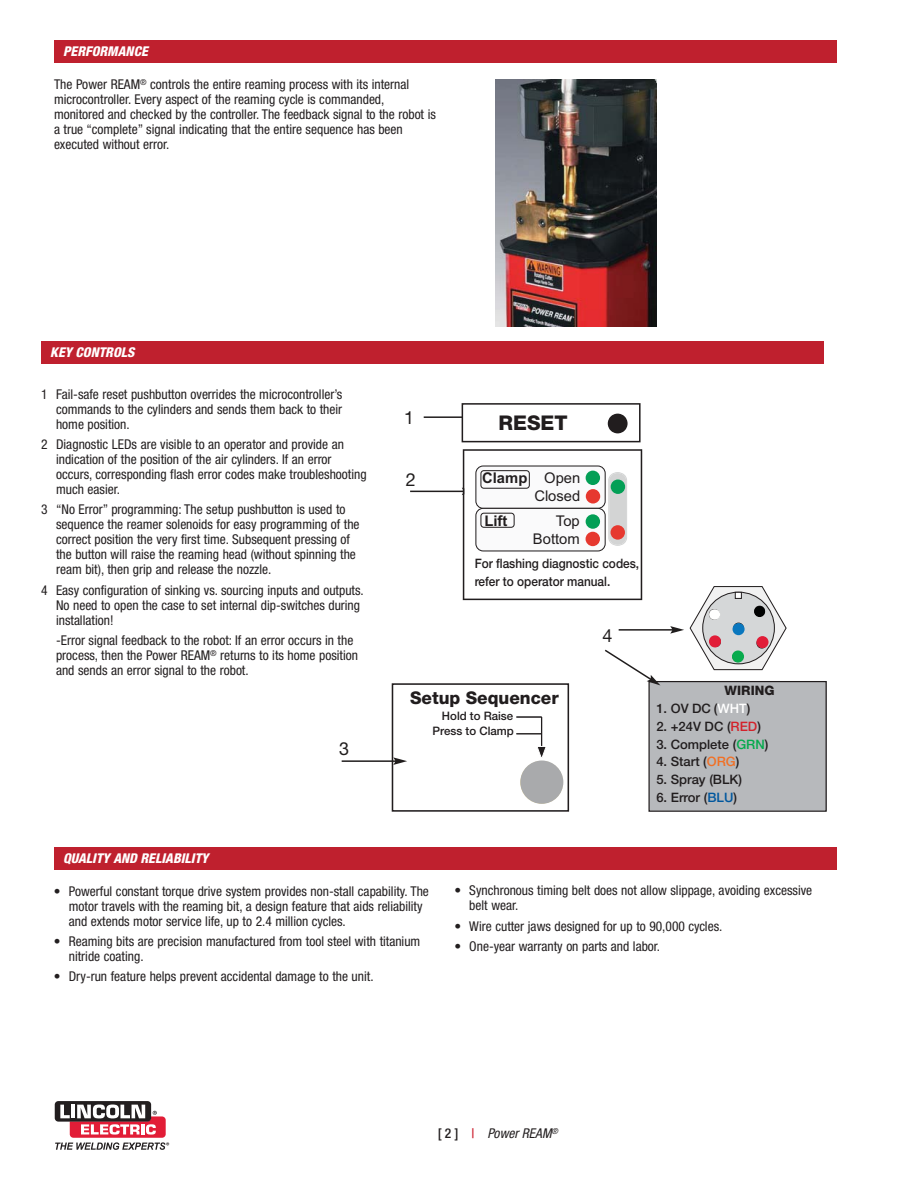
<style>
.page{position:relative;width:918px;height:1188px;background:#fff}
.page>*{position:absolute;margin:0;border:0;box-sizing:border-box;transform-origin:0 0}
.t1{font:800 20.25px "Helvetica Neue";color:#211d1e}
.t2{font:18px "Helvetica Neue";color:#201d1d}
.t3{font:800 17.55px "Helvetica Neue";color:#211d1e}
.t4{font:14.85px/17.2px "Arial";color:#211d1e;text-align:right}
.t5{font:700 14.85px "Arial";color:#211d1e}
.t6{font:condensed 13.5px/15px "Helvetica Neue";color:#231f20}
.t7{font:italic 800 condensed 13.5px "Helvetica Neue";letter-spacing:.005em;color:#fff}
.t8{font:italic condensed 13.5px "Helvetica Neue";letter-spacing:.005em;color:#231f20}
.t9{font:500 13.05px "Helvetica Neue";color:#211d1e}
.t10{font:500 13.05px/17.9px "Helvetica Neue";color:#211d1e;scale:.91 1}
.t11{font:800 13.05px "Helvetica Neue";color:#211d1e}
.t12{font:500 11.7px "Helvetica Neue";color:#211d1e}
.s1{font-weight:700}
.s2{color:#fff}
.s3{color:#d3232b}
.s4{color:#04aa4c}
.s5{color:#f17025}
.s6{color:#00579e}
.s7{font-weight:500;font-style:normal}
.s8{font-weight:500;font-style:normal;color:#cd2030}
</style>
<div class="page">
<div style="left:55px;top:1101px;width:96px;height:21px;background:linear-gradient(to right,#221e1f,#221e1f);border-radius:4px"></div>
<svg style="left:55px;top:1105px;width:114px;height:45px"></svg>
<div style="left:41px;top:342px;width:783px;height:22px;background:#bf202e"></div>
<div style="left:649px;top:682px;width:177px;height:129px;background:#b7b9bc"></div>
<div style="left:648px;top:681px;width:179px;height:131px;border:1px solid #211d1e"></div>
<div style="left:392px;top:683px;width:177px;height:129px;border:2px solid #211d1e"></div>
<svg style="left:516px;top:717px;width:30px;height:41px"></svg>
<hr style="left:424px;top:416px;width:54px;height:2px;background:#201d1d">
<hr style="left:410px;top:491px;width:54px;height:1px;background:#201d1d">
<hr style="left:342px;top:760px;width:54px;height:2px;background:#201d1d">
<svg style="left:393px;top:757px;width:14px;height:8px"></svg>
<div style="left:520px;top:761px;width:43px;height:43px;background:#a9aaac;border-radius:50%"></div>
<hr style="left:619px;top:629px;width:54px;height:2px;background:#201d1d">
<svg style="left:670px;top:586px;width:117px;height:85px"></svg>
<svg style="left:605px;top:649px;width:55px;height:36px"></svg>
<div style="left:462px;top:404px;width:178px;height:38px;background:#fff"></div>
<div style="left:462px;top:403px;width:179px;height:39px;border:2px solid #211d1e"></div>
<svg style="left:608px;top:414px;width:20px;height:19px"></svg>
<svg style="left:462px;top:449px;width:180px;height:151px"></svg>
<div style="left:611px;top:480px;width:14px;height:14px;background:#039f56;border-radius:50%"></div>
<div style="left:611px;top:525px;width:14px;height:15px;background:#e6382f;border-radius:50%"></div>
<div style="left:54px;top:41px;width:783px;height:22px;background:#bf202e"></div>
<div style="left:54px;top:847px;width:783px;height:23px;background:#bf202e"></div>
<img style="left:495px;top:79px;width:161px;height:247px">
<p class="t7" style="left:63px;top:47px;width:86px">PERFORMANCE</p>
<p class="t6" style="left:54px;top:78px;width:383px">The Power REAM<sup>®</sup> controls the entire reaming process with its internal microcontroller. Every aspect of the reaming cycle is commanded, monitored and checked by the controller. The feedback signal to the robot is a true “complete” signal indicating that the entire sequence has been executed without error.</p>
<p class="t7" style="left:50px;top:348px;width:86px">KEY CONTROLS</p>
<p class="t6" style="left:56px;top:388px;width:288px;text-align:justify;text-indent:-15px">1 Fail-safe reset pushbutton overrides the microcontroller’s commands to the cylinders and sends them back to their home position.</p>
<p class="t6" style="left:56px;top:438px;width:312px;text-indent:-15px">2 Diagnostic LEDs are visible to an operator and provide an indication of the position of the air cylinders. If an error occurs, corresponding flash error codes make troubleshooting much easier.</p>
<p class="t6" style="left:56px;top:503px;width:305px;text-indent:-15px">3 “No Error” programming: The setup pushbutton is used to sequence the reamer solenoids for easy programming of the correct position the very first time. Subsequent pressing of the button will raise the reaming head (without spinning the ream bit), then grip and release the nozzle.</p>
<p class="t6" style="left:56px;top:584px;width:309px;text-indent:-15px">4 Easy configuration of sinking vs. sourcing inputs and outputs.<br>No need to open the case to set internal dip-switches during installation!</p>
<p class="t6" style="left:56px;top:634px;width:304px">-Error signal feedback to the robot: If an error occurs in the process, then the Power REAM<sup>®</sup> returns to its home position and sends an error signal to the robot.</p>
<h2 class="t2" style="left:339px;top:742px;width:12px">3</h2>
<h2 class="t2" style="left:404px;top:411px;width:12px">1</h2>
<h2 class="t2" style="left:406px;top:474px;width:12px">2</h2>
<h1 class="t1" style="left:499px;top:415px;width:71px">RESET</h1>
<p class="t4" style="left:482px;top:470px;width:100px"><span class="s1">Clamp</span> Open<br>Closed</p>
<p class="t5" style="left:485px;top:512px;width:24px">Lift</p>
<p class="t4" style="left:533px;top:512px;width:48px;line-height:17.9px">Top<br>Bottom</p>
<p class="t10" style="left:475px;top:556px;width:182px">For flashing diagnostic codes, refer to operator manual.</p>
<h2 class="t2" style="left:603px;top:629px;width:12px">4</h2>
<p class="t3" style="left:410px;top:691px;width:150px">Setup Sequencer</p>
<p class="t12" style="left:432px;top:726px;width:83px">Press to Clamp</p>
<p class="t12" style="left:442px;top:712px;width:73px">Hold to Raise</p>
<p class="t11" style="left:725px;top:686px;width:51px">WIRING</p>
<p class="t9" style="left:656px;top:704px;width:96px">1. OV DC (<span class="s2">WHT</span>)</p>
<p class="t9" style="left:656px;top:722px;width:106px">2. +24V DC (<span class="s3">RED</span>)</p>
<p class="t9" style="left:656px;top:739px;width:114px">3. Complete (<span class="s4">GRN</span>)</p>
<p class="t9" style="left:656px;top:757px;width:85px">4. Start (<span class="s5">ORG</span>)</p>
<p class="t9" style="left:656px;top:775px;width:87px">5. Spray (BLK)</p>
<p class="t9" style="left:656px;top:793px;width:82px">6. Error (<span class="s6">BLU</span>)</p>
<p class="t7" style="left:63px;top:853px;width:147px">QUALITY AND RELIABILITY</p>
<p class="t6" style="left:69px;top:885px;width:362px;text-indent:-15px">• Powerful constant torque drive system provides non-stall capability. The motor travels with the reaming bit, a design feature that aids reliability and extends motor service life, up to 2.4 million cycles.</p>
<p class="t6" style="left:69px;top:935px;width:353px;text-indent:-15px">• Reaming bits are precision manufactured from tool steel with titanium nitride coating.</p>
<p class="t6" style="left:54px;top:970px;width:321px">• Dry-run feature helps prevent accidental damage to the unit.</p>
<p class="t6" style="left:469px;top:884px;width:344px;text-indent:-15px">• Synchronous timing belt does not allow slippage, avoiding excessive belt wear.</p>
<p class="t6" style="left:455px;top:920px;width:269px">• Wire cutter jaws designed for up to 90,000 cycles.</p>
<p class="t6" style="left:455px;top:940px;width:207px">• One-year warranty on parts and labor.</p>
<p class="t8" style="left:438px;top:1128px;width:122px"><span class="s7">[ 2 ]</span> <span class="s8">|</span> Power REAM<sup>®</sup></p>
</div>
